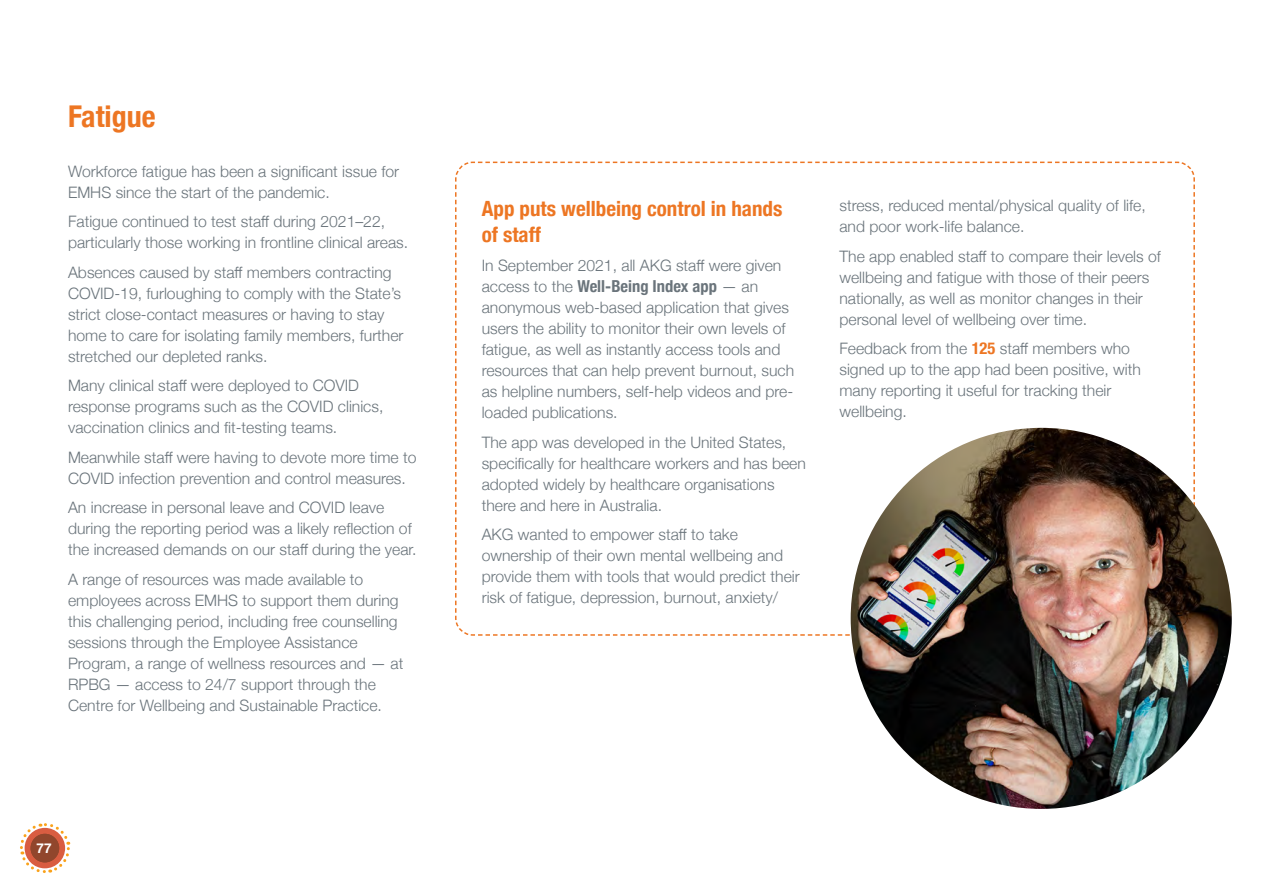
<style>
.page{position:relative;width:1263px;height:893px;background:#fff}
.page>*{position:absolute;margin:0;border:0;box-sizing:border-box;transform-origin:0 0}
.t1{font:700 condensed 30px "Helvetica Neue";color:#ed7623}
.t2{font:700 condensed 21px/25.5px "Helvetica Neue";color:#ed7623}
.t3{font:700 condensed 16.5px "Helvetica Neue";color:#6a747b}
.t4{font:300 15.75px/21px "Helvetica Neue";color:#6a747b}
.t5{font:700 13.5px "Helvetica";color:#fff}
.s1{font-weight:300;font-stretch:normal;font-size:15.75px}
.s2{font-weight:700;font-stretch:condensed;font-size:16.5px;color:#ed7623}
</style>
<div class="page">
<svg style="left:455px;top:161px;width:740px;height:475px"></svg>
<img style="left:851px;top:428px;width:381px;height:381px;border-radius:191px">
<svg style="left:20px;top:823px;width:51px;height:50px"></svg>
<div style="left:31px;top:834px;width:28px;height:28px;background:#91462c;border-radius:50%"></div>
<h1 class="t1" style="left:68px;top:91px;width:89px">Fatigue</h1>
<p class="t4" style="left:68px;top:160px;width:333px">Workforce fatigue has been a significant issue for<br>EMHS since the start of the pandemic.</p>
<p class="t4" style="left:68px;top:210px;width:342px">Fatigue continued to test staff during 2021–22, particularly those working in frontline clinical areas.</p>
<p class="t4" style="left:68px;top:261px;width:337px">Absences caused by staff members contracting COVID-19, furloughing to comply with the State’s strict close-contact measures or having to stay home to care for isolating family members, further stretched our depleted ranks.</p>
<p class="t4" style="left:68px;top:374px;width:317px">Many clinical staff were deployed to COVID response programs such as the COVID clinics, vaccination clinics and fit-testing teams.</p>
<p class="t4" style="left:68px;top:446px;width:350px">Meanwhile staff were having to devote more time to<br>COVID infection prevention and control measures.</p>
<p class="t4" style="left:68px;top:496px;width:350px">An increase in personal leave and COVID leave during the reporting period was a likely reflection of the increased demands on our staff during the year.</p>
<p class="t4" style="left:68px;top:567px;width:337px">A range of resources was made available to employees across EMHS to support them during this challenging period, including free counselling sessions through the Employee Assistance Program, a range of wellness resources and — at RPBG — access to 24/7 support through the Centre for Wellbeing and Sustainable Practice.</p>
<p class="t5" style="left:37px;top:840px;width:18px">77<sup>77</sup></p>
<h2 class="t2" style="left:482px;top:194px;width:302px">App puts wellbeing control in hands of staff</h2>
<p class="t4" style="left:482px;top:254px;width:301px">In September 2021, all AKG staff were given</p>
<p class="t3" style="left:482px;top:273px;width:278px"><span class="s1">access to the</span> Well-Being Index app <span class="s1">— an</span></p>
<p class="t4" style="left:482px;top:296px;width:314px">anonymous web-based application that gives users the ability to monitor their own levels of fatigue, as well as instantly access tools and resources that can help prevent burnout, such as helpline numbers, self-help videos and pre&shy;loaded publications.</p>
<p class="t4" style="left:482px;top:430px;width:326px">The app was developed in the United States, specifically for healthcare workers and has been adopted widely by healthcare organisations there and here in Australia.</p>
<p class="t4" style="left:482px;top:523px;width:319px">AKG wanted to empower staff to take ownership of their own mental wellbeing and provide them with tools that would predict their risk of fatigue, depression, burnout, anxiety/</p>
<p class="t4" style="left:839px;top:194px;width:308px">stress, reduced mental/physical quality of life, and poor work-life balance.</p>
<p class="t4" style="left:839px;top:244px;width:323px">The app enabled staff to compare their levels of wellbeing and fatigue with those of their peers nationally, as well as monitor changes in their personal level of wellbeing over time.</p>
<p class="t4" style="left:839px;top:337px;width:303px">Feedback from the <span class="s2">125</span> staff members who signed up to the app had been positive, with many reporting it useful for tracking their wellbeing.</p>
</div>
